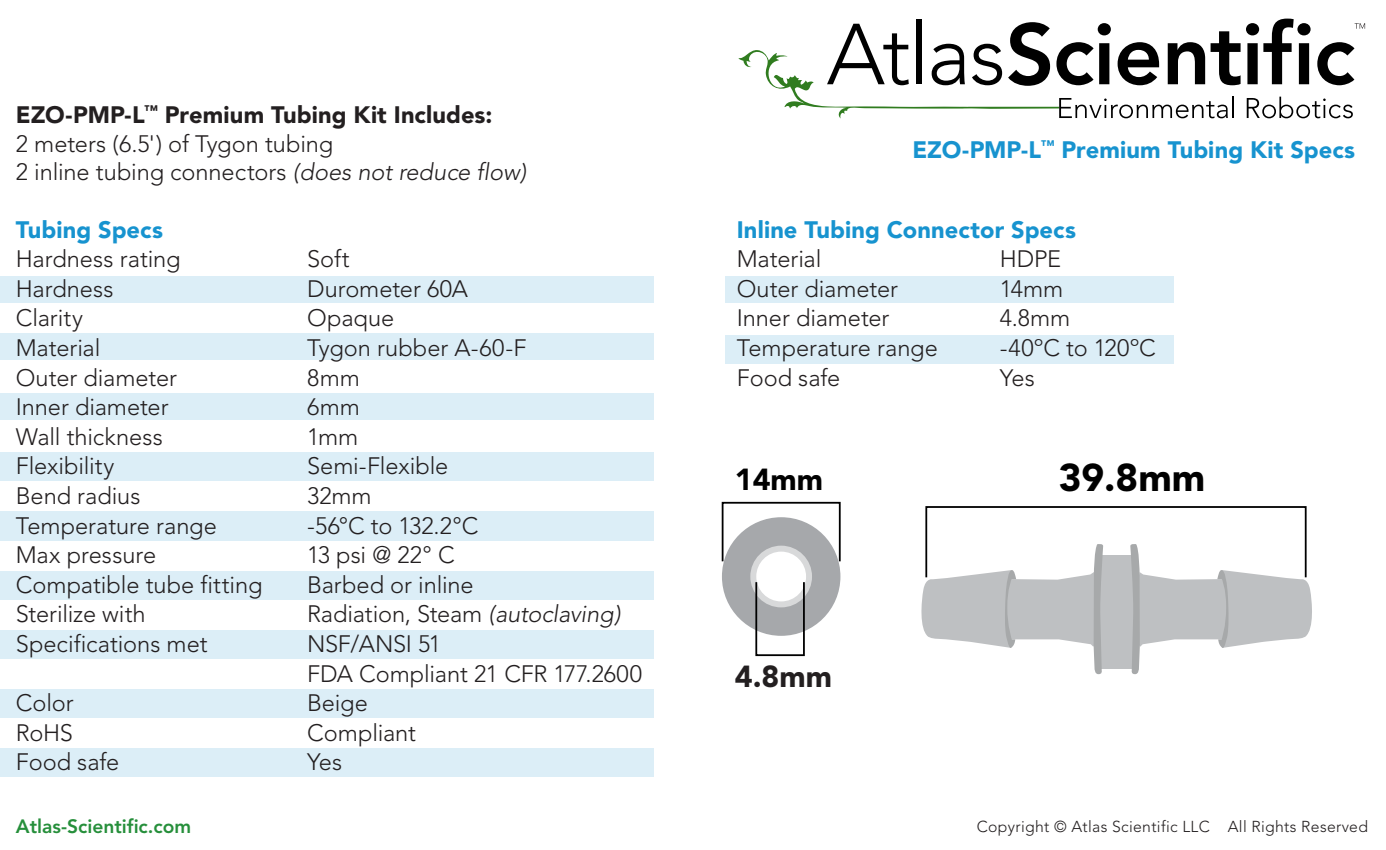
<style>
.page{position:relative;width:1386px;height:850px;background:#fff}
.page>*{position:absolute;margin:0;border:0;box-sizing:border-box;transform-origin:0 0}
.t1{font:900 38.5px "Avenir";color:#000}
.t2{font:900 30.1px "Avenir";color:#231f20}
.t3{font:900 30.1px "Avenir";color:#000}
.t4{font:300 23.62px/29.6px "Avenir";letter-spacing:-.005em;color:#231f20}
.t5{font:900 23.62px "Avenir";letter-spacing:.005em;color:#1793cf}
.t6{font:800 19.25px "Avenir";color:#268f3b}
.t7{font:300 15.75px "Avenir";letter-spacing:.02em;color:#231f20}
.s1{font-weight:900}
.s2{font-style:italic}
</style>
<div class="page">
<div style="left:0;top:276px;width:654px;height:27px;background:#dceef7"></div>
<div style="left:0;top:333px;width:654px;height:27px;background:#dceef7"></div>
<div style="left:0;top:392px;width:654px;height:27px;background:#dceef7"></div>
<div style="left:0;top:511px;width:654px;height:29px;background:#dceef7"></div>
<div style="left:0;top:452px;width:654px;height:29px;background:#dceef7"></div>
<div style="left:0;top:571px;width:654px;height:28px;background:#dceef7"></div>
<div style="left:0;top:630px;width:654px;height:29px;background:#dceef7"></div>
<div style="left:0;top:689px;width:654px;height:29px;background:#dceef7"></div>
<div style="left:0;top:747px;width:654px;height:29px;background:#dceef7"></div>
<svg style="left:738px;top:19px;width:627px;height:99px"></svg>
<div style="left:726px;top:276px;width:448px;height:27px;background:#dceef7"></div>
<div style="left:726px;top:335px;width:448px;height:29px;background:#dceef7"></div>
<div style="left:925px;top:506px;width:382px;height:72px;border:2px solid #000"></div>
<div style="left:722px;top:501px;width:119px;height:61px;border:2px solid #000"></div>
<div style="left:722px;top:517px;width:118px;height:118px;background:#a6a8ab;border-radius:50%"></div>
<div style="left:750px;top:545px;width:62px;height:62px;background:#d8d9da;border-radius:50%"></div>
<div style="left:756px;top:551px;width:50px;height:50px;background:#fff;border-radius:50%"></div>
<div style="left:755px;top:581px;width:50px;height:75px;border:2px solid #000"></div>
<div style="left:1100px;top:555px;width:35px;height:113px;background:#bec0c2"></div>
<svg style="left:921px;top:543px;width:182px;height:131px"></svg>
<svg style="left:1130px;top:543px;width:182px;height:131px"></svg>
<p class="t4" style="left:16px;top:101px;width:512px;line-height:28.3px"><span class="s1">EZO-PMP-L</span><sup>™</sup> <span class="s1">Premium Tubing Kit Includes:<br></span>2 meters (6.5') of Tygon tubing<br>2 inline tubing connectors <span class="s2">(does not reduce flow)</span></p>
<p class="t5" style="left:16px;top:215px;width:149px">Tubing Specs</p>
<p class="t4" style="left:16px;top:244px;width:248px">Hardness rating<br>Hardness<br>Clarity<br>Material<br>Outer diameter<br>Inner diameter<br>Wall thickness<br>Flexibility<br>Bend radius<br>Temperature range<br>Max pressure<br>Compatible tube fitting<br>Sterilize with<br>Specifications met</p>
<p class="t4" style="left:16px;top:688px;width:105px">Color<br>RoHS<br>Food safe</p>
<p class="t4" style="left:307px;top:244px;width:336px">Soft<br>Durometer 60A<br>Opaque<br>Tygon rubber A-60-F<br>8mm<br>6mm<br>1mm<br>Semi-Flexible<br>32mm<br>-56°C to 132.2°C<br>13 psi @ 22° C<br>Barbed or inline<br>Radiation, Steam <span class="s2">(autoclaving)<br></span>NSF/ANSI 51<br>FDA Compliant 21 CFR 177.2600<br>Beige<br>Compliant<br>Yes</p>
<p class="t5" style="left:912px;top:136px;width:444px">EZO-PMP-L<sup>™</sup> Premium Tubing Kit Specs</p>
<p class="t5" style="left:737px;top:215px;width:341px">Inline Tubing Connector Specs</p>
<p class="t4" style="left:737px;top:244px;width:203px">Material<br>Outer diameter<br>Inner diameter<br>Temperature range<br>Food safe</p>
<p class="t4" style="left:1000px;top:244px;width:158px">HDPE<br>14mm<br>4.8mm<br>-40ºC to 120ºC<br>Yes</p>
<p class="t3" style="left:735px;top:461px;width:90px">14mm</p>
<h1 class="t1" style="left:1059px;top:454px;width:148px">39.8mm</h1>
<p class="t2" style="left:735px;top:658px;width:99px">4.8mm</p>
<p class="t6" style="left:16px;top:814px;width:177px">Atlas-Scientific.com</p>
<p class="t7" style="left:977px;top:816px;width:393px">Copyright © Atlas Scientific LLC All Rights Reserved</p>
</div>
